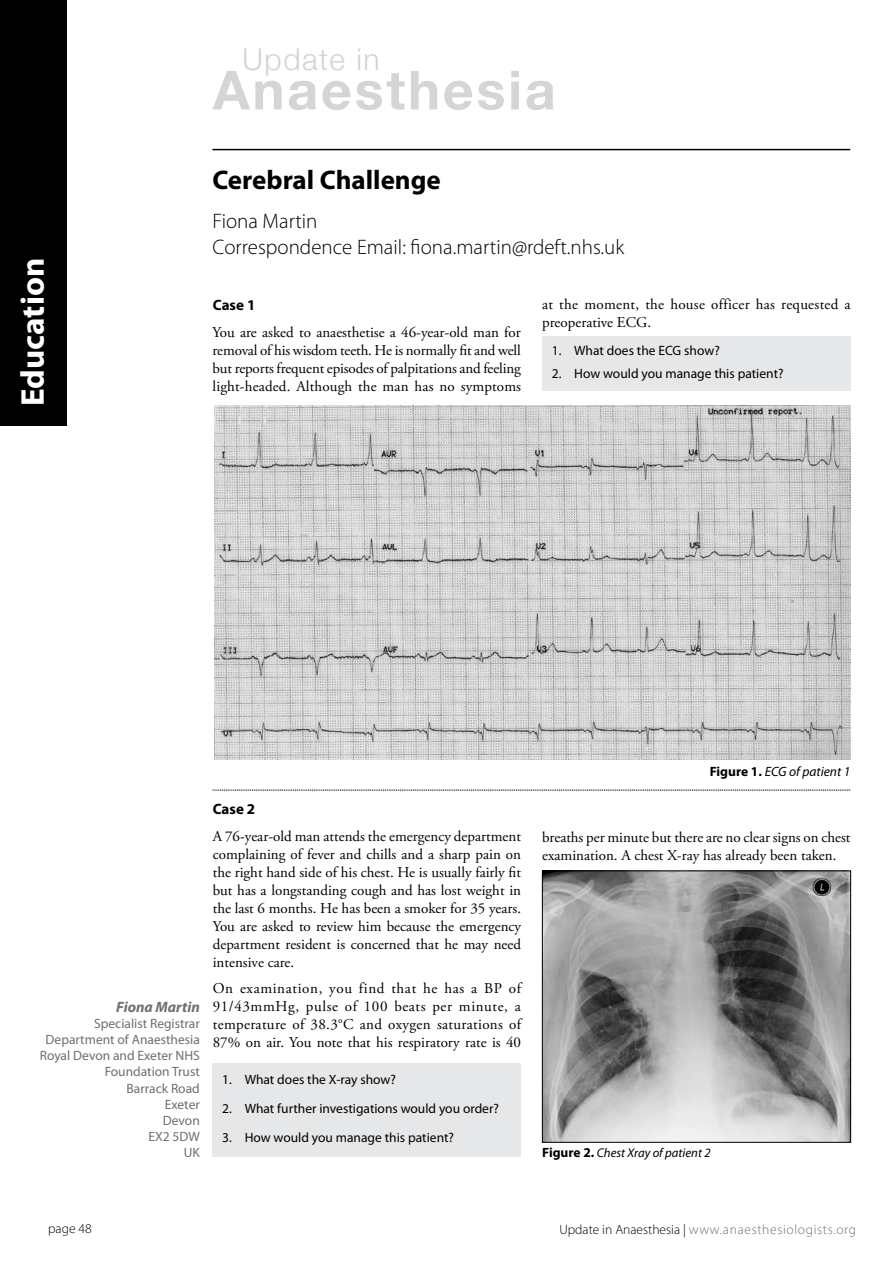
<style>
.page{position:relative;width:893px;height:1263px;background:#fff}
.page>*{position:absolute;margin:0;border:0;box-sizing:border-box;transform-origin:0 0}
.t1{font:700 54px "Helvetica Neue";letter-spacing:.05em;color:#d4d5d6}
.t2{font:700 33px "Myriad Pro";color:#fff}
.t3{font:300 30px "Helvetica Neue";letter-spacing:.05em;color:#d1d3d4}
.t4{font:700 27px "Myriad Pro";color:#000}
.t5{font:300 21px/25.2px "Myriad Pro";color:#000}
.t6{font:15px/18px "Adobe Garamond Pro";color:#000;text-align:justify}
.t7{font:15px/18px "Adobe Garamond Pro";letter-spacing:.02em;color:#000}
.t8{font:italic 700 15px "Myriad Pro";color:#6d6f71}
.t9{font:700 15px "Myriad Pro";color:#000}
.t10{font:13.5px "Myriad Pro";color:#000}
.t11{font:13.5px/16.2px "Myriad Pro";color:#6d6f71;text-align:right}
.t12{font:300 13.5px "Myriad Pro";letter-spacing:.05em;color:#6d6f71}
.t13{font:italic 13.5px "Myriad Pro";color:#000}
.t14{font:300 13.5px "Myriad Pro";color:#000}
.t15{font:italic 12.75px "Myriad Pro";color:#000}
.s1{font-weight:700;font-style:normal}
.s2{font-weight:700;font-style:normal;font-size:13.5px}
.s3{color:#000}
</style>
<div class="page">
<div style="left:213px;top:1063px;width:308px;height:94px;background:#e6e7e8"></div>
<hr style="left:212px;top:149px;width:638px;height:1px;background:#000">
<svg style="left:213px;top:790px;width:637px;height:1px"></svg>
<img style="left:544px;top:873px;width:305px;height:267px">
<div style="left:542px;top:871px;width:309px;height:271px;border:1px solid #000"></div>
<div style="left:0;top:0;width:67px;height:425px;background:#000"></div>
<div style="left:542px;top:336px;width:308px;height:55px;background:#e6e7e8"></div>
<img style="left:215px;top:405px;width:635px;height:354px">
<h3 class="t3" style="left:243px;top:41px;width:139px">Update in</h3>
<h1 class="t1" style="left:213px;top:57px;width:344px">Anaesthesia</h1>
<h3 class="t4" style="left:212px;top:163px;width:230px">Cerebral Challenge</h3>
<h2 class="t2" style="left:11px;top:406px;width:150px;rotate:-90deg">Education</h2>
<h3 class="t5" style="left:213px;top:209px;width:413px">Fiona Martin<br>Correspondence Email: fiona.martin@rdeft.nhs.uk</h3>
<p class="t9" style="left:213px;top:295px;width:44px">Case 1</p>
<p class="t6" style="left:213px;top:323px;width:310px">You are asked to anaesthetise a 46-year-old man for removal of his wisdom teeth. He is normally fit and well but reports frequent episodes of palpitations and feeling light-headed. Although the man has no symptoms</p>
<p class="t7" style="left:542px;top:295px;width:310px">at the moment, the house officer has requested a preoperative ECG.</p>
<p class="t10" style="left:552px;top:343px;width:170px">1. What does the ECG show?</p>
<p class="t10" style="left:552px;top:365px;width:233px">2. How would you manage this patient?</p>
<p class="t8" style="left:116px;top:997px;width:85px">Fiona Martin</p>
<p class="t11" style="left:40px;top:1015px;width:162px">Specialist Registrar<br>Department of Anaesthesia<br>Royal Devon and Exeter NHS<br>Foundation Trust<br>Barrack Road<br>Exeter<br>Devon<br>EX2 5DW<br>UK</p>
<p class="t9" style="left:213px;top:799px;width:44px">Case 2</p>
<p class="t6" style="left:213px;top:827px;width:310px">A 76-year-old man attends the emergency department complaining of fever and chills and a sharp pain on the right hand side of his chest. He is usually fairly fit but has a longstanding cough and has lost weight in the last 6 months. He has been a smoker for 35 years.<br>You are asked to review him because the emergency department resident is concerned that he may need intensive care.</p>
<p class="t6" style="left:213px;top:980px;width:310px">On examination, you find that he has a BP of 91/43mmHg, pulse of 100 beats per minute, a temperature of 38.3°C and oxygen saturations of 87% on air. You note that his respiratory rate is 40</p>
<p class="t10" style="left:222px;top:1071px;width:175px">1. What does the X-ray show?</p>
<p class="t10" style="left:222px;top:1100px;width:278px">2. What further investigations would you order?</p>
<p class="t10" style="left:222px;top:1129px;width:233px">3. How would you manage this patient?</p>
<p class="t13" style="left:710px;top:763px;width:142px"><span class="s1">Figure 1.</span> ECG of patient 1</p>
<p class="t6" style="left:542px;top:828px;width:310px">breaths per minute but there are no clear signs on chest examination. A chest X-ray has already been taken.</p>
<p class="t15" style="left:542px;top:1145px;width:170px"><span class="s2">Figure 2.</span> Chest Xray of patient 2</p>
<p class="t14" style="left:48px;top:1221px;width:45px">page 48</p>
<p class="t12" style="left:559px;top:1221px;width:298px"><span class="s3">Update in Anaesthesia |</span> www.anaesthesiologists.org</p>
</div>
